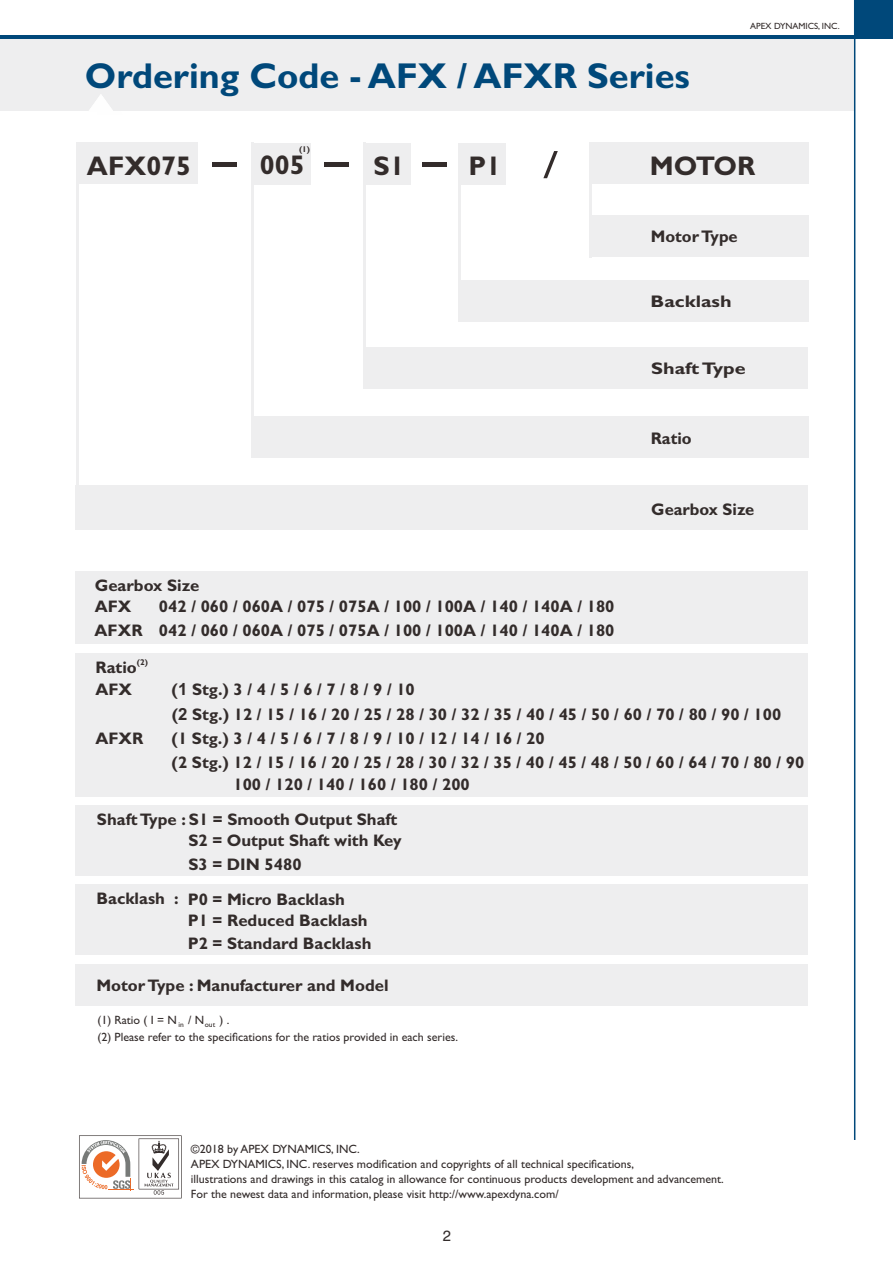
<style>
.page{position:relative;width:893px;height:1262px;background:#fff}
.page>*{position:absolute;margin:0;border:0;box-sizing:border-box;transform-origin:0 0}
.t1{font:48.3px "Arial Unicode MS";color:#332c2b;scale:1.9 1}
.t2{font:36.75px "Arial Unicode MS";color:#332c2b;scale:1.41 1}
.t3{font:700 36px "Gill Sans";color:#00487a}
.t4{font:36px "Arial";color:#332c2b}
.t5{font:700 27px "Gill Sans";color:#332c2b}
.t6{font:700 16.8px/23.4px "Gill Sans";color:#332c2b}
.t7{font:700 16.8px "Gill Sans";color:#332c2b}
.t8{font:700 16.8px "Gill Sans";color:#332c2b;scale:1.18 1}
.t9{font:15px "Swiss 721 BT";color:#332c2b}
.t10{font:12px/15px "Gill Sans";color:#332c2b}
.t11{font:9px "Gill Sans";color:#332c2b}
.t12{font:700 8.4px "Gill Sans";color:#332c2b}
.t13{font:7.5px "Gill Sans";color:#332c2b}
.s1{font-family:"Arial Unicode MS";font-weight:400;font-size:48.3px}
.s2{font-style:inherit}
.s3{font-family:"Arial"}
</style>
<div class="page">
<div style="left:458px;top:143px;width:47px;height:41px;background:#eeeeef"></div>
<div style="left:458px;top:280px;width:350px;height:42px;background:#eeeeef"></div>
<hr style="left:458px;top:147px;width:2px;height:172px;background:#eeeeef">
<div style="left:0;top:38px;width:854px;height:72px;background:#eeeeef"></div>
<hr style="left:853px;top:0;width:2px;height:1140px;background:#00487a">
<hr style="left:0;top:35px;width:893px;height:3px;background:#00487a">
<div style="left:854px;top:0;width:39px;height:38px;background:#00487a"></div>
<svg style="left:88px;top:94px;width:34px;height:17px"></svg>
<div style="left:75px;top:653px;width:733px;height:143px;background:#eeeeef"></div>
<div style="left:75px;top:804px;width:733px;height:71px;background:#eeeeef"></div>
<div style="left:251px;top:416px;width:557px;height:42px;background:#eeeeef"></div>
<div style="left:589px;top:215px;width:219px;height:42px;background:#eeeeef"></div>
<div style="left:75px;top:485px;width:733px;height:45px;background:#eeeeef"></div>
<div style="left:589px;top:142px;width:219px;height:42px;background:#eeeeef"></div>
<div style="left:251px;top:143px;width:59px;height:41px;background:#eeeeef"></div>
<div style="left:76px;top:142px;width:122px;height:42px;background:#eeeeef"></div>
<hr style="left:589px;top:142px;width:3px;height:115px;background:#eeeeef">
<hr style="left:251px;top:142px;width:3px;height:305px;background:#eeeeef">
<hr style="left:76px;top:155px;width:2px;height:335px;background:#eeeeef">
<div style="left:75px;top:571px;width:733px;height:73px;background:#eeeeef"></div>
<svg style="left:79px;top:1135px;width:103px;height:63px"></svg>
<div style="left:363px;top:143px;width:47px;height:41px;background:#eeeeef"></div>
<div style="left:363px;top:347px;width:444px;height:42px;background:#eeeeef"></div>
<hr style="left:363px;top:143px;width:2px;height:217px;background:#eeeeef">
<div style="left:75px;top:963px;width:733px;height:42px;background:#eeeeef"></div>
<div style="left:75px;top:883px;width:733px;height:71px;background:#eeeeef"></div>
<h3 class="t3" style="left:85px;top:63px;width:606px">Ordering Code - AFX / AFXR Series</h3>
<p class="t11" style="left:750px;top:23px;width:91px">APEX DYNAMICS, INC.</p>
<p class="t12" style="left:299px;top:147px;width:13px">(1)</p>
<h1 class="t1" style="left:209px;top:141px;width:18px">-</h1>
<h2 class="t2" style="left:543px;top:151px;width:12px">/</h2>
<h3 class="t5" style="left:260px;top:156px;width:46px">005</h3>
<h3 class="t5" style="left:87px;top:156px;width:106px">AFX075</h3>
<h3 class="t5" style="left:650px;top:156px;width:107px">MOTOR</h3>
<h3 class="t5" style="left:321px;top:156px;width:85px"><span class="s1">-</span> S1</h3>
<h3 class="t5" style="left:419px;top:156px;width:83px"><span class="s1">-</span> P1</h3>
<p class="t6" style="left:650px;top:226px;width:88px">Motor Type</p>
<p class="t8" style="left:650px;top:295px;width:70px">Backlash</p>
<p class="t8" style="left:651px;top:362px;width:82px">Shaft Type</p>
<p class="t6" style="left:650px;top:428px;width:42px">Ratio</p>
<p class="t6" style="left:95px;top:575px;width:106px">Gearbox Size</p>
<p class="t7" style="left:95px;top:600px;width:38px">AFX</p>
<p class="t6" style="left:95px;top:620px;width:50px">AFXR</p>
<p class="t12" style="left:137px;top:658px;width:13px">(2)</p>
<p class="t7" style="left:159px;top:600px;width:457px">042 / 060 / 060A / 075 / 075A / 100 / 100A / 140 / 140A / 180</p>
<p class="t7" style="left:159px;top:624px;width:457px">042 / 060 / 060A / 075 / 075A / 100 / 100A / 140 / 140A / 180</p>
<p class="t6" style="left:95px;top:658px;width:43px;line-height:22.4px">Ratio<br>AF<span class="s2">X</span></p>
<p class="t6" style="left:172px;top:679px;width:245px">(<span class="s3">1</span> Stg.) 3 / 4 / 5 / 6 / 7 / 8 / 9 / 10</p>
<p class="t6" style="left:651px;top:499px;width:105px">Gearbox Size</p>
<p class="t6" style="left:172px;top:704px;width:611px">(<span class="s3">2</span> Stg.) 12 / 15 / 16 / 20 / 25 / 28 / 30 / 32 / 35 / 40 / 45 / 50 / 60 / 70 / 80 / 90 / 100</p>
<p class="t6" style="left:590px;top:704px;width:43px">35 4</p>
<p class="t6" style="left:655px;top:704px;width:43px">45 5</p>
<p class="t6" style="left:95px;top:728px;width:50px">AFXR</p>
<p class="t6" style="left:172px;top:728px;width:634px;line-height:24.3px">(1 Stg.) 3 / 4 / 5 / 6 / 7 / 8 / 9 / 10 / 12 / 14 / 16 / 20<br>(2 Stg.) 12 / 15 / 16 / 20 / 25 / 28 / 30 / 32 / 35 / 40 / 45 / 48 / 50 / 60 / 64 / 70 / 80 / 90</p>
<h3 class="t4" style="left:232px;top:760px;width:62px">100</h3>
<p class="t6" style="left:233px;top:774px;width:238px">100 / 120 / 140 / 160 / 180 / 200</p>
<p class="t6" style="left:97px;top:809px;width:302px">Shaft Type : S1 = Smooth Output Shaft</p>
<p class="t6" style="left:96px;top:889px;width:84px">Backlash :</p>
<p class="t6" style="left:188px;top:831px;width:215px">S2 = Output Shaft with Key<br>S3 = DIN 5480</p>
<p class="t6" style="left:188px;top:889px;width:159px">P0 = Micro Backlash</p>
<p class="t6" style="left:188px;top:910px;width:185px">P1 = Reduced Backlash<br>P2 = Standard Backlash</p>
<p class="t6" style="left:96px;top:975px;width:294px">Motor Type : Manufacturer and Model</p>
<p class="t10" style="left:97px;top:1013px;width:108px">(1) Ratio ( I = N / N</p>
<p class="t10" style="left:219px;top:1013px;width:11px">) .</p>
<p class="t13" style="left:178px;top:1021px;width:7px">in</p>
<p class="t13" style="left:205px;top:1021px;width:12px">out</p>
<p class="t10" style="left:97px;top:1031px;width:362px">(2) Please refer to the specifications for the ratios provided in each series.</p>
<p class="t10" style="left:191px;top:1142px;width:534px">©2018 by APEX DYNAMICS, INC.<br>APEX DYNAMICS, INC. reserves modification and copyrights of all technical specifications,<br>illustrations and drawings in this catalog in allowance for continuous products development and advancement.<br>For the newest data and information, please visit http://www.apexdyna.com/</p>
<p class="t9" style="left:443px;top:1229px;width:10px">2</p>
</div>
